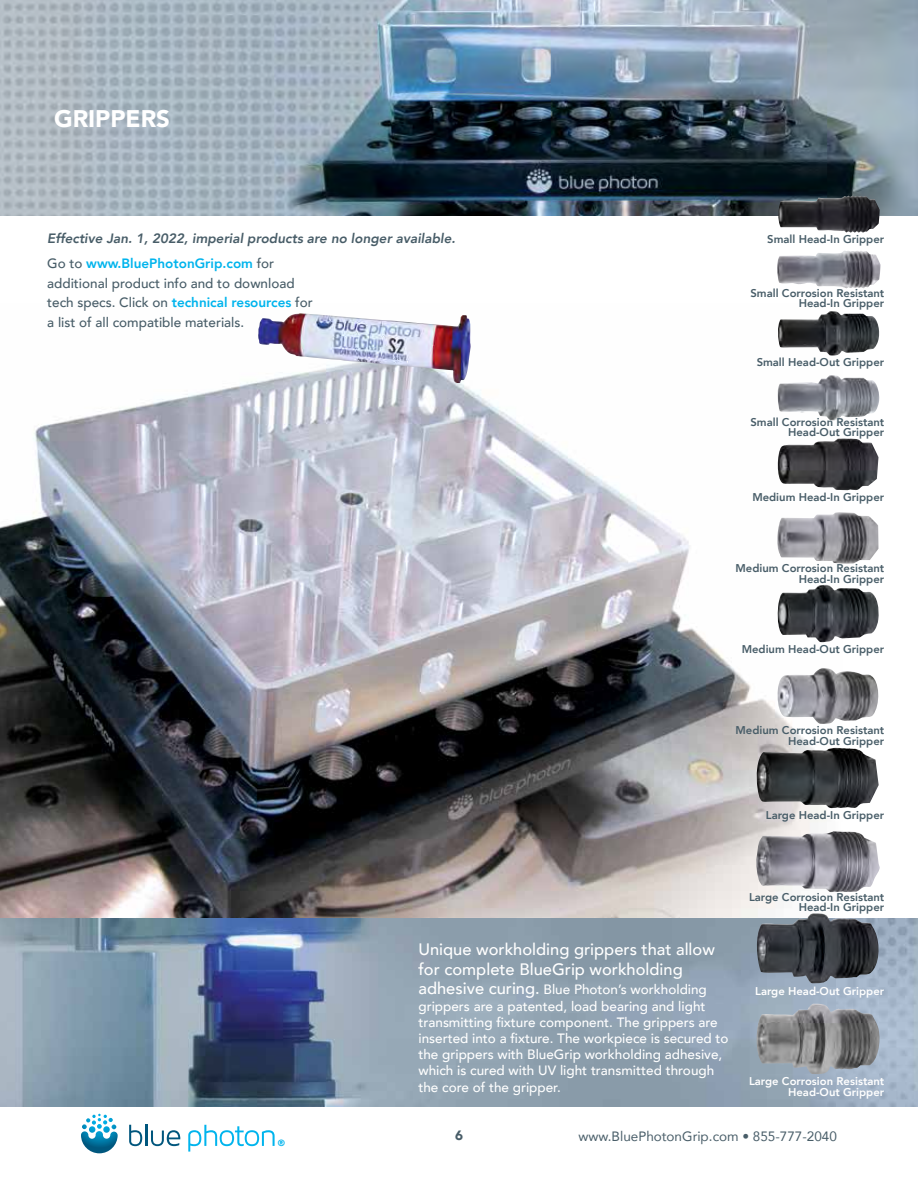
<style>
.page{position:relative;width:918px;height:1188px;background:#fff}
.page>*{position:absolute;margin:0;border:0;box-sizing:border-box;transform-origin:0 0}
.t1{font:900 24px "Avenir";color:#fff}
.t2{font:500 16.5px/19.8px "Avenir";color:#fff}
.t3{font:500 13.5px/16.2px "Avenir";color:#fff}
.t4{font:500 13.5px/19.5px "Avenir";color:#485d68}
.t5{font:italic 800 13.5px "Avenir";color:#485d68}
.t6{font:13.5px "Avenir";color:#485d68}
.t7{font:900 13.5px "Avenir";color:#485d68}
.t8{font:800 11.25px/10.5px "Avenir";color:#485d68;text-align:right}
.t9{font:800 11.25px/10.5px "Avenir";color:#fff;text-align:right}
.t10{font:800 9px "Avenir";color:#00b4ed}
.s1{font-weight:800;color:#00b4ed}
.s2{font-size:16.5px}
</style>
<div class="page">
<svg style="left:81px;top:1114px;width:37px;height:39px"></svg>
<svg style="left:129px;top:1125px;width:13px;height:21px"></svg>
<hr style="left:145px;top:1125px;width:2px;height:21px;background:#00567d">
<svg style="left:151px;top:1130px;width:29px;height:16px"></svg>
<svg style="left:188px;top:1125px;width:87px;height:27px"></svg>
<img style="left:0;top:375px;width:843px;height:543px">
<img style="left:0;top:0;width:918px;height:216px">
<img style="left:0;top:918px;width:918px;height:189px">
<img style="left:776px;top:196px;width:105px;height:160px">
<img style="left:258px;top:313px;width:213px;height:70px">
<h1 class="t1" style="left:54px;top:98px;width:118px">GRIPPERS</h1>
<p class="t5" style="left:47px;top:230px;width:410px">Effective Jan. 1, 2022, imperial products are no longer available.</p>
<p class="t4" style="left:47px;top:253px;width:267px">Go to <span class="s1">www.BluePhotonGrip.com</span> for additional product info and to download tech specs. Click on <span class="s1">technical resources</span> for a list of all compatible materials.</p>
<p class="t8" style="left:767px;top:234px;width:118px">Small Head-In Gripper</p>
<p class="t8" style="left:751px;top:288px;width:135px">Small Corrosion Resistant<br>Head-In Gripper</p>
<p class="t8" style="left:757px;top:357px;width:129px">Small Head-Out Gripper</p>
<p class="t8" style="left:751px;top:417px;width:135px">Small Corrosion Resistant<br>Head-Out Gripper</p>
<p class="t8" style="left:752px;top:492px;width:133px">Medium Head-In Gripper</p>
<p class="t8" style="left:736px;top:563px;width:150px">Medium Corrosion Resistant<br>Head-In Gripper</p>
<p class="t8" style="left:742px;top:644px;width:144px">Medium Head-Out Gripper</p>
<p class="t8" style="left:736px;top:725px;width:150px">Medium Corrosion Resistant<br>Head-Out Gripper</p>
<p class="t8" style="left:766px;top:810px;width:120px">Large Head-In Gripper</p>
<h2 class="t2" style="left:418px;top:938px;width:298px">Unique workholding grippers that allow for complete BlueGrip workholding</h2>
<p class="t3" style="left:418px;top:981px;width:312px"><span class="s2">adhesive curing.</span> Blue Photon’s workholding grippers are a patented, load bearing and light transmitting fixture component. The grippers are inserted into a fixture. The workpiece is secured to the grippers with BlueGrip workholding adhesive, which is cured with UV light transmitted through the core of the gripper.</p>
<p class="t8" style="left:749px;top:892px;width:137px">Large Corrosion Resistant<br>Head-In Gripper</p>
<p class="t9" style="left:755px;top:986px;width:130px">Large Head-Out Gripper</p>
<p class="t9" style="left:749px;top:1076px;width:137px">Large Corrosion Resistant<br>Head-Out Gripper</p>
<p class="t10" style="left:278px;top:1136px;width:9px">®</p>
<p class="t7" style="left:455px;top:1124px;width:9px">6</p>
<p class="t6" style="left:579px;top:1125px;width:260px">www.BluePhotonGrip.com • 855-777-2040</p>
</div>
